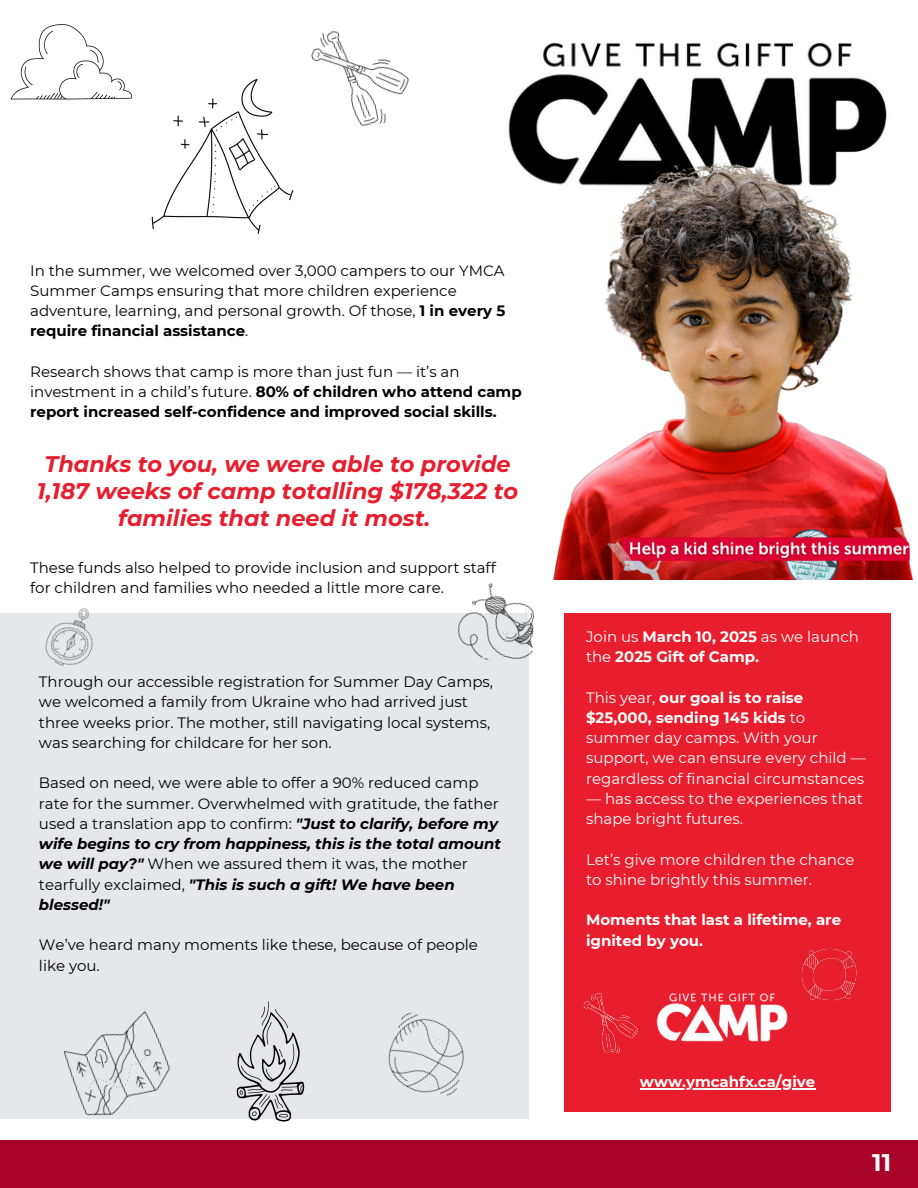
<style>
.page{position:relative;width:918px;height:1188px;background:#fff}
.page>*{position:absolute;margin:0;border:0;box-sizing:border-box;transform-origin:0 0}
.t1{font:700 24px "Montserrat";color:#fff}
.t2{font:italic 700 22.5px/27px "Montserrat";color:#e81d2d;text-align:center}
.t3{font:15px/20.2px "Montserrat";color:#000}
.t4{font:15px/20.2px "Montserrat";color:#fff}
.t5{font:700 15px/20.2px "Montserrat";color:#000}
.t6{font:700 15px/20.2px "Montserrat";color:#fff}
.s1{font-weight:700}
.s2{font-weight:400}
.s3{font-weight:700;font-style:italic}
</style>
<div class="page">
<div style="left:0;top:1140px;width:918px;height:48px;background:#a8042b"></div>
<div style="left:0;top:614px;width:529px;height:505px;background:#e6e7eb"></div>
<img style="left:236px;top:1001px;width:69px;height:121px">
<img style="left:64px;top:1011px;width:106px;height:105px">
<img style="left:312px;top:30px;width:98px;height:96px">
<img style="left:151px;top:53px;width:177px;height:181px">
<img style="left:10px;top:24px;width:123px;height:76px">
<img style="left:508px;top:42px;width:379px;height:121px">
<img style="left:26px;top:608px;width:94px;height:58px">
<div style="left:564px;top:614px;width:327px;height:498px;background:#e81d2d"></div>
<img style="left:657px;top:993px;width:130px;height:49px">
<img style="left:583px;top:993px;width:56px;height:61px">
<img style="left:801px;top:948px;width:56px;height:53px">
<img style="left:428px;top:579px;width:142px;height:81px">
<img style="left:388px;top:1012px;width:76px;height:84px">
<img style="left:519px;top:163px;width:394px;height:416px">
<hr style="left:640px;top:1088px;width:175px;height:2px;background:#fff">
<p class="t3" style="left:30px;top:260px;width:477px">In the summer, we welcomed over 3,000 campers to our YMCA<br>Summer Camps ensuring that more children experience adventure, learning, and personal growth. Of those, <span class="s1">1 in every 5</span></p>
<p class="t5" style="left:30px;top:321px;width:220px">require financial assistance<span class="s2">.</span></p>
<p class="t5" style="left:30px;top:361px;width:493px"><span class="s2">Research shows that camp is more than just fun — it’s an investment in a child’s future.</span> 80% of children who attend camp report increased self-confidence and improved social skills.</p>
<p class="t2" style="left:37px;top:451px;width:483px">Thanks to you, we were able to provide<br>1,187 weeks of camp totalling $178,322 to families that need it most.</p>
<p class="t3" style="left:30px;top:557px;width:467px">These funds also helped to provide inclusion and support staff</p>
<p class="t3" style="left:30px;top:577px;width:415px">for children and families who needed a little more care.</p>
<p class="t3" style="left:39px;top:672px;width:456px">Through our accessible registration for Summer Day Camps, we welcomed a family from Ukraine who had arrived just three weeks prior. The mother, still navigating local systems, was searching for childcare for her son.</p>
<p class="t3" style="left:39px;top:773px;width:464px">Based on need, we were able to offer a 90% reduced camp rate for the summer. Overwhelmed with gratitude, the father used a translation app to confirm: <span class="s3">"Just to clarify, before my wife begins to cry from happiness, this is the total amount we will pay?"</span> When we assured them it was, the mother tearfully exclaimed, <span class="s3">"This is such a gift! We have been blessed!"</span></p>
<p class="t3" style="left:39px;top:935px;width:440px">We’ve heard many moments like these, because of people like you.</p>
<p class="t6" style="left:586px;top:626px;width:274px"><span class="s2">Join us</span> March 10, 2025 <span class="s2">as we launch the</span> 2025 Gift of Camp.</p>
<p class="t4" style="left:586px;top:687px;width:281px">This year, <span class="s1">our goal is to raise $25,000, sending 145 kids</span> to summer day camps. With your support, we can ensure every child — regardless of financial circumstances</p>
<p class="t4" style="left:586px;top:788px;width:278px">— has access to the experiences that shape bright futures.</p>
<p class="t4" style="left:586px;top:849px;width:270px">Let’s give more children the chance to shine brightly this summer.</p>
<p class="t6" style="left:586px;top:910px;width:257px">Moments that last a lifetime, are ignited by you.</p>
<p class="t6" style="left:640px;top:1072px;width:177px">www.ymcahfx.ca/give</p>
<p class="t1" style="left:872px;top:1148px;width:20px">11</p>
</div>
